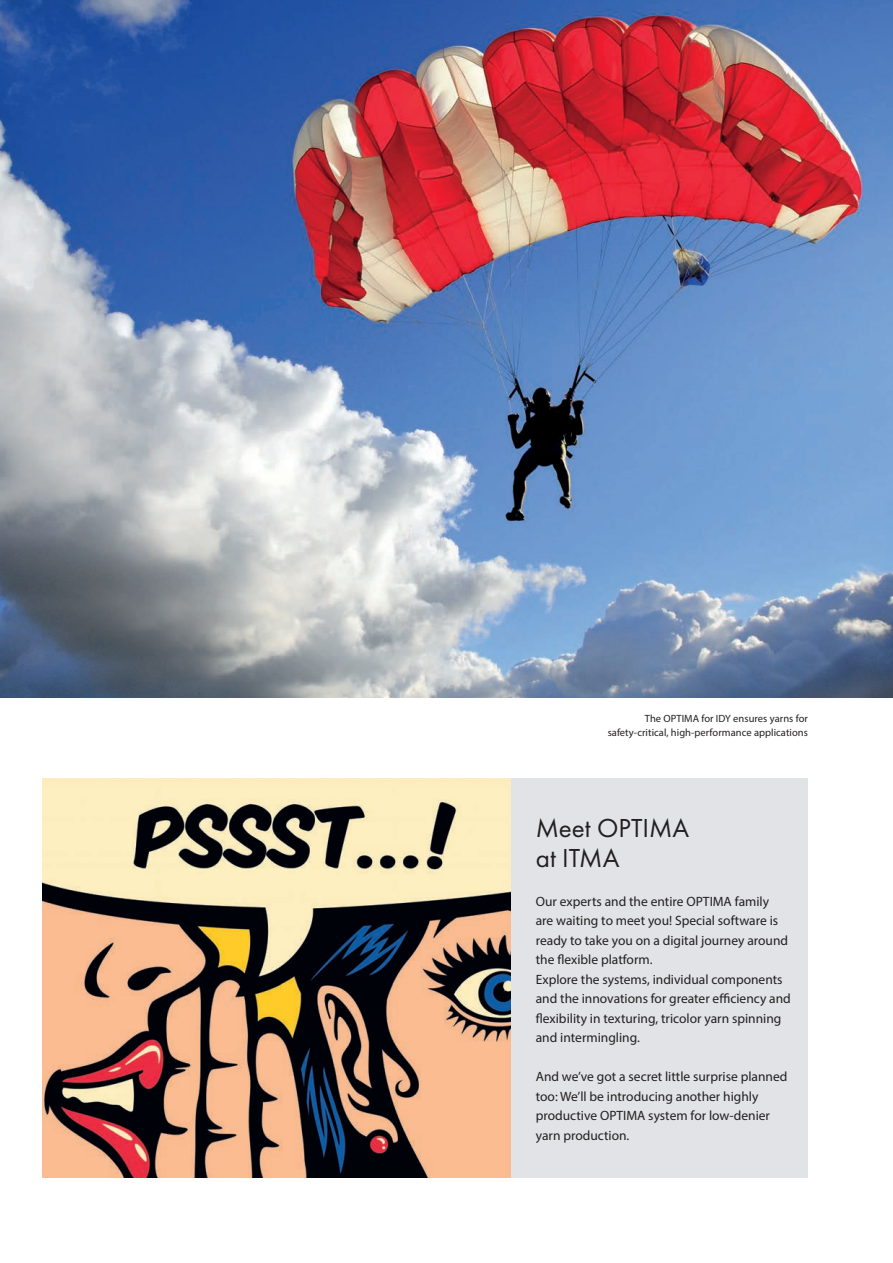
<style>
.page{position:relative;width:893px;height:1263px;background:#fff}
.page>*{position:absolute;margin:0;border:0;box-sizing:border-box;transform-origin:0 0}
.t1{font:27px/30px "Futura PT";color:#231f20}
.t2{font:13.5px/19.5px "Myriad Pro";color:#231f20}
.t3{font:10.5px/13.5px "Myriad Pro";letter-spacing:.005em;color:#231f20;text-align:right}
</style>
<div class="page">
<div style="left:510px;top:778px;width:298px;height:400px;background:#e1e3e6"></div>
<img style="left:43px;top:778px;width:467px;height:400px">
<img style="left:0;top:0;width:893px;height:697px">
<p class="t3" style="left:608px;top:712px;width:202px">The OPTIMA for IDY ensures yarns for safety-critical, high-performance applications</p>
<p class="t1" style="left:536px;top:813px;width:155px">Meet OPTIMA at ITMA</p>
<p class="t2" style="left:536px;top:891px;width:257px">Our experts and the entire OPTIMA family<br>are waiting to meet you! Special software is ready to take you on a digital journey around the flexible platform.<br>Explore the systems, individual components and the innovations for greater efficiency and flexibility in texturing, tricolor yarn spinning and intermingling.</p>
<p class="t2" style="left:536px;top:1067px;width:253px">And we’ve got a secret little surprise planned too: We’ll be introducing another highly productive OPTIMA system for low-denier yarn production.</p>
</div>
